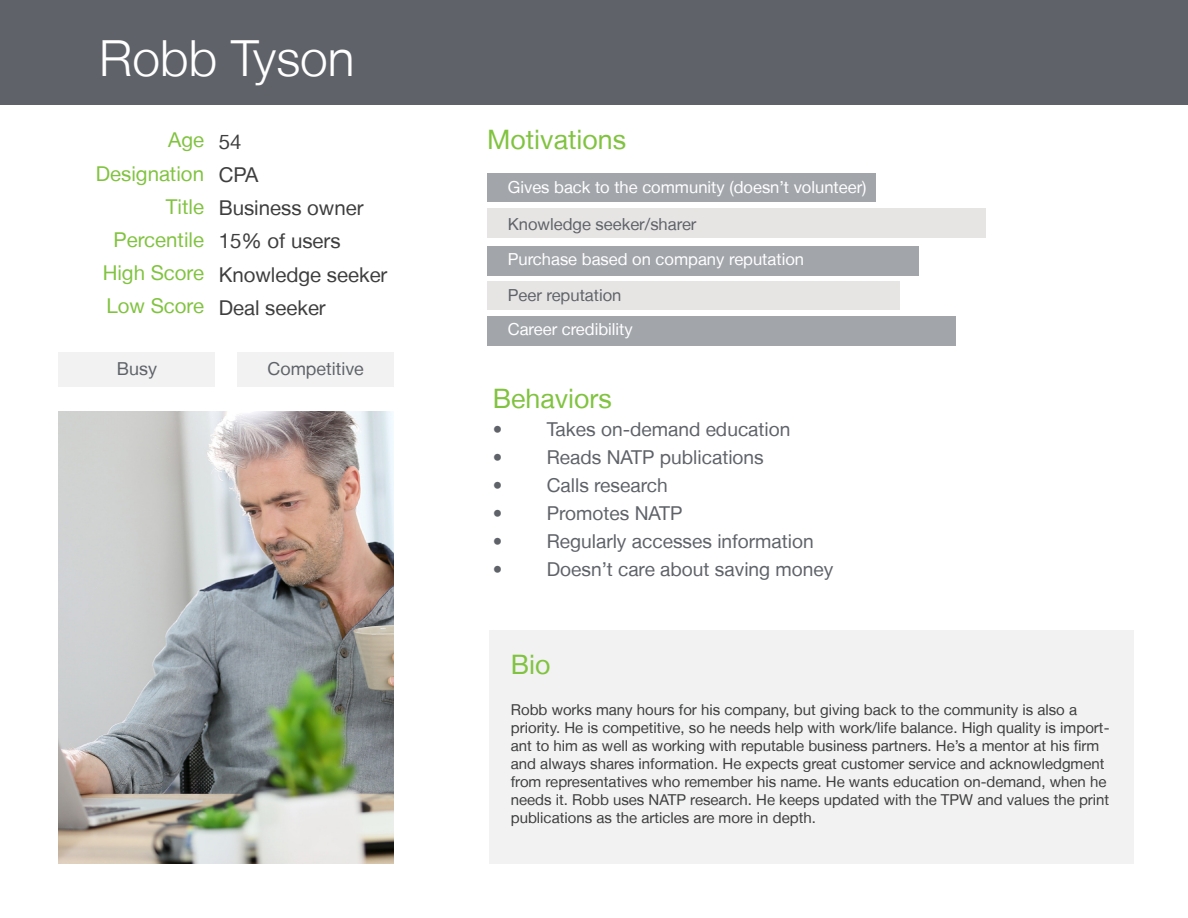
<style>
.page{position:relative;width:1188px;height:918px;background:#fff}
.page>*{position:absolute;margin:0;border:0;box-sizing:border-box;transform-origin:0 0}
.t1{font:300 49.8px "Helvetica Neue LT";color:#fff}
.t2{font:26.85px "Helvetica Neue LT";color:#81c340}
.t3{font:20.4px "Helvetica Neue LT";color:#3e3e3f}
.t4{font:20.4px "Helvetica Neue LT";color:#81c340}
.t5{font:19.2px "Helvetica Neue LT";color:#5f6369}
.t6{font:17.85px "Helvetica Neue LT";color:#5f6369}
.t7{font:16.65px "Helvetica Neue LT";color:#fff}
.t8{font:16.65px "Helvetica Neue LT";color:#5f6369}
.t9{font:15px/18px "Helvetica Neue LT";color:#3e3e3f}
</style>
<div class="page">
<div style="left:0;top:0;width:1188px;height:105px;background:#5f6369"></div>
<div style="left:488px;top:173px;width:388px;height:28px;background:#a2a5aa"></div>
<div style="left:488px;top:246px;width:431px;height:29px;background:#a2a5aa"></div>
<div style="left:488px;top:316px;width:468px;height:30px;background:#a2a5aa"></div>
<div style="left:488px;top:281px;width:412px;height:29px;background:#e6e5e4"></div>
<div style="left:488px;top:208px;width:498px;height:30px;background:#e6e5e4"></div>
<img style="left:59px;top:412px;width:335px;height:452px">
<div style="left:489px;top:631px;width:645px;height:233px;background:#f1f2f1"></div>
<div style="left:237px;top:352px;width:156px;height:35px;background:#f1f2f1"></div>
<div style="left:59px;top:352px;width:156px;height:35px;background:#f1f2f1"></div>
<p class="t1" style="left:99px;top:27px;width:257px">Robb Tyson</p>
<p class="t4" style="left:168px;top:128px;width:37px">Age</p>
<p class="t4" style="left:96px;top:161px;width:110px">Designation</p>
<p class="t4" style="left:166px;top:194px;width:40px">Title</p>
<p class="t4" style="left:114px;top:228px;width:92px">Percentile</p>
<p class="t4" style="left:103px;top:261px;width:103px">High Score</p>
<p class="t4" style="left:106px;top:294px;width:99px">Low Score</p>
<p class="t3" style="left:219px;top:129px;width:24px">54</p>
<p class="t3" style="left:219px;top:163px;width:41px">CPA</p>
<p class="t3" style="left:219px;top:196px;width:146px">Business owner</p>
<p class="t3" style="left:219px;top:229px;width:123px">15% of users</p>
<p class="t3" style="left:219px;top:262px;width:170px">Knowledge seeker</p>
<p class="t3" style="left:219px;top:295px;width:109px">Deal seeker</p>
<p class="t6" style="left:117px;top:358px;width:42px">Busy</p>
<p class="t6" style="left:268px;top:358px;width:98px">Competitive</p>
<p class="t2" style="left:487px;top:124px;width:141px">Motivations</p>
<p class="t7" style="left:508px;top:177px;width:360px">Gives back to the community (doesn’t volunteer)</p>
<p class="t8" style="left:508px;top:214px;width:190px">Knowledge seeker/sharer</p>
<p class="t7" style="left:508px;top:249px;width:298px">Purchase based on company reputation</p>
<p class="t8" style="left:508px;top:285px;width:115px">Peer reputation</p>
<p class="t7" style="left:508px;top:320px;width:127px">Career credibility</p>
<p class="t2" style="left:493px;top:382px;width:121px">Behaviors</p>
<p class="t5" style="left:493px;top:418px;width:299px">• Takes on-demand education</p>
<p class="t5" style="left:493px;top:446px;width:273px">• Reads NATP publications</p>
<p class="t5" style="left:493px;top:474px;width:176px">• Calls research</p>
<p class="t5" style="left:493px;top:502px;width:191px">• Promotes NATP</p>
<p class="t5" style="left:493px;top:530px;width:323px">• Regularly accesses information</p>
<p class="t5" style="left:493px;top:558px;width:342px">• Doesn’t care about saving money</p>
<p class="t2" style="left:511px;top:648px;width:41px">Bio</p>
<p class="t9" style="left:511px;top:700px;width:600px">Robb works many hours for his company, but giving back to the community is also a priority. He is competitive, so he needs help with work/life balance. High quality is import&shy;ant to him as well as working with reputable business partners. He’s a mentor at his firm and always shares information. He expects great customer service and acknowledgment from representatives who remember his name. He wants education on-demand, when he needs it. Robb uses NATP research. He keeps updated with the TPW and values the print publications as the articles are more in depth.</p>
</div>
